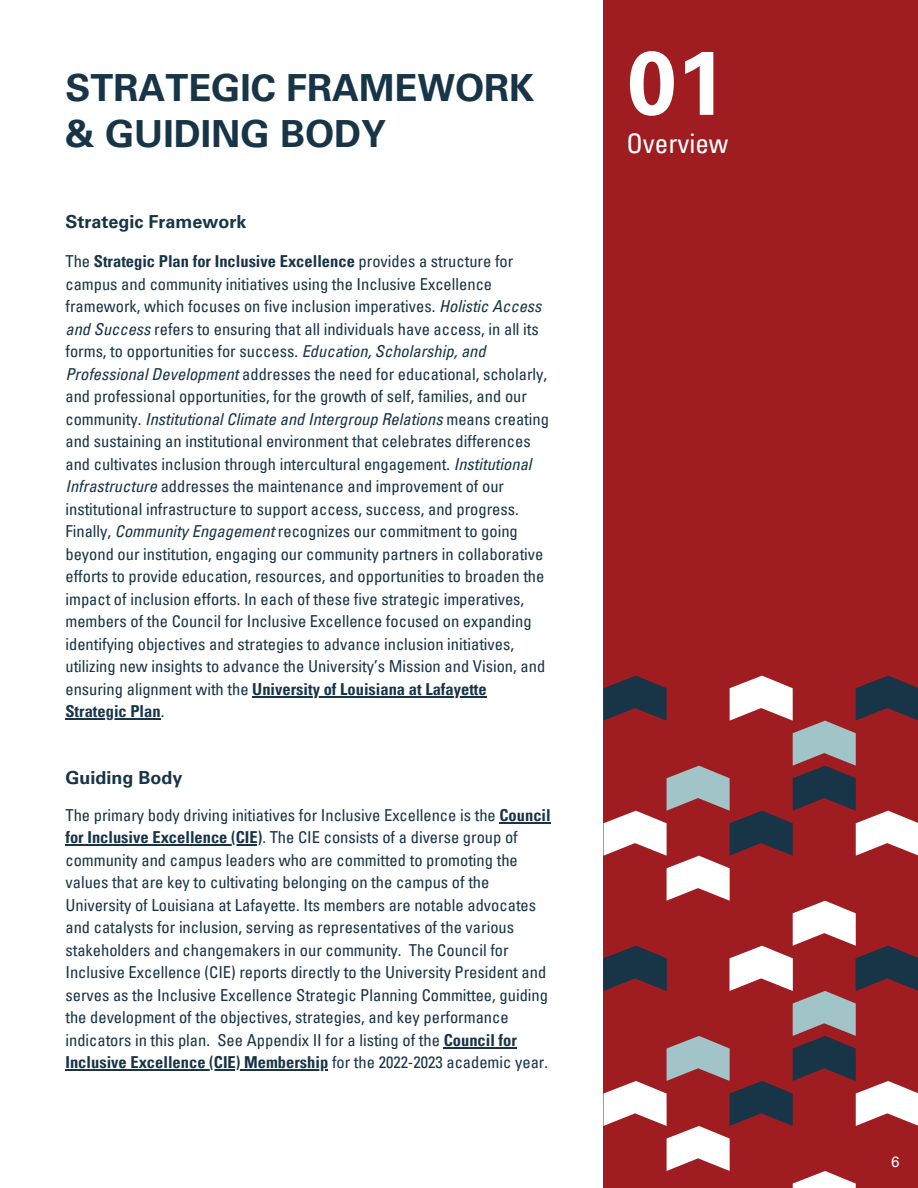
<style>
.page{position:relative;width:918px;height:1188px;background:#fff}
.page>*{position:absolute;margin:0;border:0;box-sizing:border-box;transform-origin:0 0}
.t1{font:700 90px "Univers LT Pro 65";color:#fff}
.t2{font:700 37.5px/46.2px "Univers LT Pro 65";color:#183447}
.t3{font:condensed 27px "Univers LT Pro";color:#fff}
.t4{font:700 18px "Univers LT Pro 65";color:#183447}
.t5{font:condensed 16.5px/22.5px "Univers LT Pro";color:#183447}
.t6{font:700 condensed 16.5px "Univers LT Pro";color:#183447}
.t7{font:15px "Univers LT Pro 55 Roman";color:#fff}
.s1{font-weight:700}
.s2{font-style:italic}
.s3{font-weight:400}
</style>
<div class="page">
<div style="left:604px;top:0;width:314px;height:1187px;background:#9f1d20"></div>
<svg style="left:604px;top:676px;width:314px;height:512px"></svg>
<hr style="left:252px;top:696px;width:235px;height:1px;background:#183447">
<hr style="left:65px;top:718px;width:96px;height:2px;background:#183447">
<hr style="left:499px;top:822px;width:52px;height:1px;background:#183447">
<hr style="left:65px;top:844px;width:197px;height:2px;background:#183447">
<hr style="left:444px;top:1047px;width:73px;height:1px;background:#183447">
<hr style="left:65px;top:1069px;width:263px;height:2px;background:#183447">
<h1 class="t2" style="left:65px;top:69px;width:470px">STRATEGIC FRAMEWORK &amp; GUIDING BODY</h1>
<h3 class="t4" style="left:65px;top:215px;width:183px">Strategic Framework</h3>
<p class="t5" style="left:65px;top:252px;width:485px">The <span class="s1">Strategic Plan for Inclusive Excellence</span> provides a structure for campus and community initiatives using the Inclusive Excellence framework, which focuses on five inclusion imperatives. <span class="s2">Holistic Access and Success</span> refers to ensuring that all individuals have access, in all its forms, to opportunities for success. <span class="s2">Education, Scholarship, and Professional Development</span> addresses the need for educational, scholarly, and professional opportunities, for the growth of self, families, and our community. <span class="s2">Institutional Climate and Intergroup Relations</span> means creating and sustaining an institutional environment that celebrates differences and cultivates inclusion through intercultural engagement. <span class="s2">Institutional Infrastructure</span> addresses the maintenance and improvement of our institutional infrastructure to support access, success, and progress.<br>Finally, <span class="s2">Community Engagement</span> recognizes our commitment to going beyond our institution, engaging our community partners in collaborative efforts to provide education, resources, and opportunities to broaden the impact of inclusion efforts. In each of these five strategic imperatives, members of the Council for Inclusive Excellence focused on expanding identifying objectives and strategies to advance inclusion initiatives, utilizing new insights to advance the University’s Mission and Vision, and ensuring alignment with the <span class="s1">University of Louisiana at Lafayette</span></p>
<p class="t6" style="left:65px;top:705px;width:100px">Strategic Plan<span class="s3">.</span></p>
<p class="t4" style="left:65px;top:771px;width:119px">Guiding Body</p>
<p class="t5" style="left:65px;top:806px;width:487px">The primary body driving initiatives for Inclusive Excellence is the <span class="s1">Council</span></p>
<p class="t5" style="left:65px;top:828px;width:484px"><span class="s1">for Inclusive Excellence (CIE)</span>. The CIE consists of a diverse group of community and campus leaders who are committed to promoting the values that are key to cultivating belonging on the campus of the University of Louisiana at Lafayette. Its members are notable advocates and catalysts for inclusion, serving as representatives of the various stakeholders and changemakers in our community. The Council for Inclusive Excellence (CIE) reports directly to the University President and serves as the Inclusive Excellence Strategic Planning Committee, guiding the development of the objectives, strategies, and key performance indicators in this plan. See Appendix II for a listing of the <span class="s1">Council for</span></p>
<h2 class="t6" style="left:65px;top:1056px;width:484px">Inclusive Excellence (CIE) Membership <span class="s3">for the 2022-2023 academic year.</span></h2>
<p class="t1" style="left:627px;top:50px;width:102px">01</p>
<p class="t3" style="left:627px;top:133px;width:103px">Overview</p>
<p class="t7" style="left:891px;top:1156px;width:10px">6</p>
</div>
